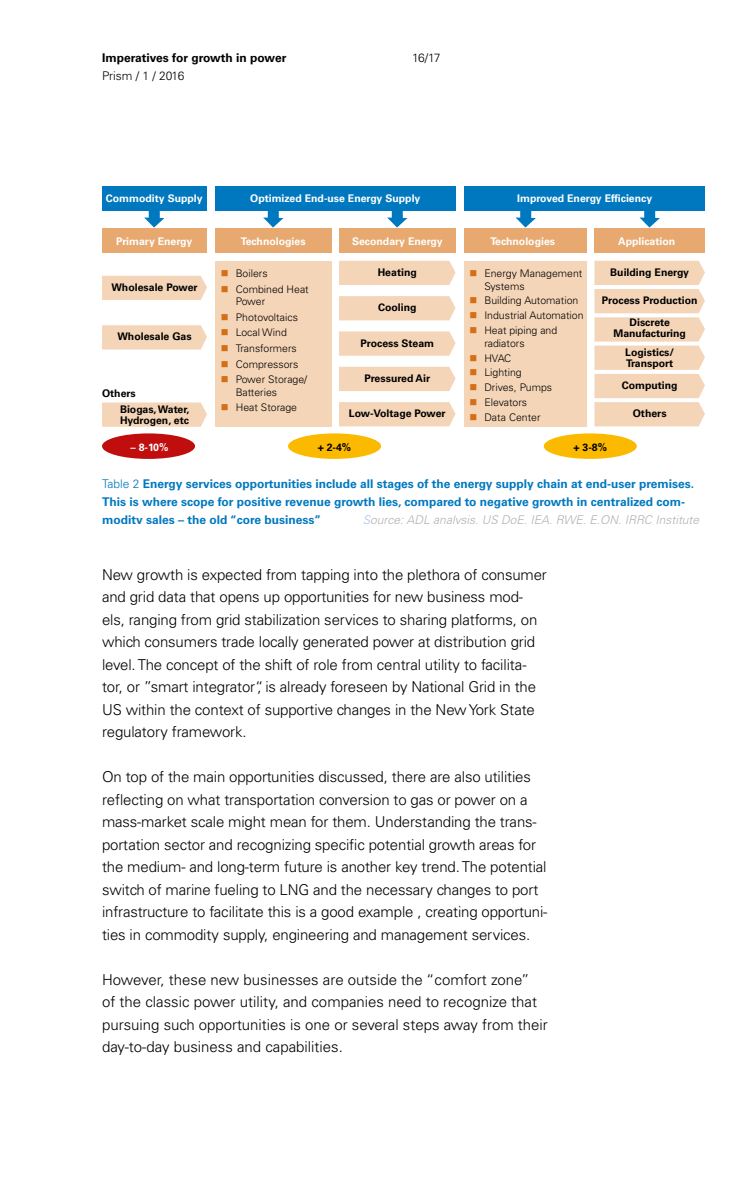
<style>
.page{position:relative;width:756px;height:1188px;background:#fff}
.page>*{position:absolute;margin:0;border:0;box-sizing:border-box;transform-origin:0 0}
.t1{font:300 15px/22.5px "Univers CE";letter-spacing:-.01em;color:#000}
.t2{font:700 12px/18px "Univers CE";color:#0078bf}
.t3{font:italic 300 12px "Univers CE";color:#b3b2b2}
.t4{font:700 12px "Univers CE";color:#000}
.t5{font:300 12px "Univers CE";color:#000}
.t6{font:300 12px "Univers CE";letter-spacing:-.02em;color:#000}
.t7{font:300 10.5px/12.6px "Univers CE";color:#000}
.t8{font:700 10.5px/15.8px "Univers CE";color:#000;text-align:center}
.t9{font:700 10.5px "Univers CE";color:#fff}
.s1{color:#d56e15}
.s2{font-weight:300}
.s3{color:#afc5e8}
</style>
<div class="page">
<div style="left:102px;top:186px;width:105px;height:24px;background:#0078bf"></div>
<div style="left:102px;top:229px;width:105px;height:24px;background:#e7a970"></div>
<div style="left:215px;top:229px;width:117px;height:24px;background:#e7a970"></div>
<div style="left:215px;top:261px;width:117px;height:165px;background:#f4d5b8"></div>
<div style="left:464px;top:261px;width:123px;height:165px;background:#f4d5b8"></div>
<div style="left:464px;top:229px;width:123px;height:24px;background:#e7a970"></div>
<div style="left:594px;top:229px;width:111px;height:24px;background:#e7a970"></div>
<div style="left:339px;top:229px;width:117px;height:24px;background:#e7a970"></div>
<div style="left:215px;top:186px;width:241px;height:24px;background:#0078bf"></div>
<div style="left:464px;top:186px;width:241px;height:24px;background:#0078bf"></div>
<div style="left:102px;top:433px;width:93px;height:26px;background:#c00d0e;border-radius:50%"></div>
<div style="left:288px;top:433px;width:93px;height:26px;background:#fbba00;border-radius:50%"></div>
<div style="left:544px;top:433px;width:93px;height:26px;background:#fbba00;border-radius:50%"></div>
<div style="left:339px;top:261px;width:117px;height:24px;background:#f4d5b8"></div>
<div style="left:102px;top:276px;width:105px;height:24px;background:#f4d5b8"></div>
<svg style="left:102px;top:325px;width:105px;height:25px;background:#f4d7bc"></svg>
<svg style="left:102px;top:403px;width:105px;height:24px;background:#f4d6ba"></svg>
<div style="left:339px;top:296px;width:117px;height:24px;background:#f4d5b8"></div>
<svg style="left:339px;top:331px;width:117px;height:25px;background:#f4d7bc"></svg>
<div style="left:339px;top:367px;width:117px;height:24px;background:#f4d5b8"></div>
<svg style="left:339px;top:402px;width:117px;height:24px;background:#f4d6ba"></svg>
<svg style="left:594px;top:261px;width:111px;height:165px;background:#f5dbc2"></svg>
<svg style="left:144px;top:210px;width:20px;height:18px"></svg>
<svg style="left:263px;top:210px;width:20px;height:18px"></svg>
<svg style="left:387px;top:210px;width:20px;height:18px"></svg>
<svg style="left:516px;top:210px;width:20px;height:18px"></svg>
<svg style="left:640px;top:210px;width:20px;height:18px"></svg>
<p class="t4" style="left:102px;top:51px;width:186px">Imperatives for growth in power</p>
<p class="t5" style="left:102px;top:69px;width:84px">Prism / 1 / 2016</p>
<p class="t6" style="left:412px;top:51px;width:30px">16/17</p>
<p class="t9" style="left:250px;top:192px;width:172px">Optimized End-use Energy Supply</p>
<p class="t9" style="left:517px;top:192px;width:137px">Improved Energy Efficiency</p>
<p class="t9" style="left:106px;top:192px;width:98px">Commodity Supply</p>
<p class="t9" style="left:116px;top:235px;width:78px">Primary Energy</p>
<p class="t9" style="left:241px;top:235px;width:66px">Technologies</p>
<p class="t9" style="left:352px;top:235px;width:92px">Secondary Energy</p>
<p class="t8" style="left:378px;top:265px;width:41px">Heating</p>
<p class="t9" style="left:490px;top:235px;width:66px">Technologies</p>
<p class="t9" style="left:618px;top:235px;width:59px">Application</p>
<p class="t8" style="left:610px;top:265px;width:80px">Building Energy</p>
<p class="t8" style="left:602px;top:290px;width:97px;line-height:22.4px">Process Production<br>Discrete</p>
<p class="t8" style="left:613px;top:324px;width:74px;line-height:19.4px">Manufacturing<br>Logistics/</p>
<p class="t8" style="left:626px;top:355px;width:49px">Transport</p>
<p class="t7" style="left:221px;top:267px;width:48px"><span class="s1">■</span> Boilers</p>
<p class="t7" style="left:236px;top:283px;width:74px;text-indent:-15px"><span class="s1">■</span> Combined Heat<br>Power</p>
<p class="t7" style="left:221px;top:311px;width:79px"><span class="s1">■</span> Photovoltaics</p>
<p class="t7" style="left:221px;top:327px;width:68px"><span class="s1">■</span> Local Wind</p>
<p class="t7" style="left:221px;top:342px;width:78px"><span class="s1">■</span> Transformers</p>
<p class="t7" style="left:221px;top:358px;width:79px"><span class="s1">■</span> Compressors</p>
<p class="t7" style="left:236px;top:373px;width:73px;text-indent:-15px"><span class="s1">■</span> Power Storage/<br>Batteries</p>
<p class="t7" style="left:221px;top:402px;width:78px"><span class="s1">■</span> Heat Storage</p>
<p class="t7" style="left:484px;top:267px;width:100px;text-indent:-15px"><span class="s1">■</span> Energy Management<br>Systems</p>
<p class="t7" style="left:469px;top:295px;width:111px"><span class="s1">■</span> Building Automation</p>
<p class="t7" style="left:469px;top:309px;width:116px"><span class="s1">■</span> Industrial Automation</p>
<p class="t7" style="left:484px;top:324px;width:74px;text-indent:-15px"><span class="s1">■</span> Heat piping and radiators</p>
<p class="t7" style="left:469px;top:352px;width:43px"><span class="s1">■</span> HVAC</p>
<p class="t7" style="left:469px;top:367px;width:54px"><span class="s1">■</span> Lighting</p>
<p class="t7" style="left:469px;top:381px;width:84px"><span class="s1">■</span> Drives, Pumps</p>
<p class="t7" style="left:469px;top:396px;width:59px"><span class="s1">■</span> Elevators</p>
<p class="t7" style="left:469px;top:411px;width:73px"><span class="s1">■</span> Data Center</p>
<p class="t8" style="left:111px;top:280px;width:88px">Wholesale Power</p>
<p class="t8" style="left:378px;top:300px;width:40px">Cooling</p>
<p class="t8" style="left:360px;top:335px;width:75px">Process Steam</p>
<p class="t8" style="left:364px;top:371px;width:67px">Pressured Air</p>
<p class="t8" style="left:349px;top:406px;width:98px">Low-Voltage Power</p>
<p class="t8" style="left:117px;top:329px;width:76px">Wholesale Gas</p>
<p class="t8" style="left:622px;top:378px;width:57px">Computing</p>
<p class="t8" style="left:120px;top:386px;width:71px;text-align:left;text-indent:-18px">Others<br>Biogas, Water,</p>
<p class="t8" style="left:120px;top:412px;width:71px">Hydrogen, etc</p>
<p class="t8" style="left:633px;top:406px;width:35px">Others</p>
<p class="t9" style="left:131px;top:441px;width:39px">– 8-10%</p>
<p class="t8" style="left:318px;top:440px;width:35px">+ 2-4%</p>
<p class="t8" style="left:574px;top:440px;width:35px">+ 3-8%</p>
<p class="t2" style="left:102px;top:475px;width:594px"><span class="s2">Table 2</span> Energy services opportunities include all stages of the energy supply chain at end-user premises.<br>This is where scope for positive revenue growth lies, compared to negative growth in centralized com&shy;modity sales – the old “core business”</p>
<p class="t3" style="left:363px;top:512px;width:338px"><span class="s3">S</span>ource: ADL analysis, US DoE, IEA, RWE, E.ON, IRRC Institute</p>
<p class="t1" style="left:102px;top:564px;width:446px">New growth is expected from tapping into the plethora of consumer and grid data that opens up opportunities for new business mod&shy;els, ranging from grid stabilization services to sharing platforms, on which consumers trade locally generated power at distribution grid level. The concept of the shift of role from central utility to facilita&shy;tor, or ”smart integrator“, is already foreseen by National Grid in the US within the context of supportive changes in the New York State regulatory framework.</p>
<p class="t1" style="left:102px;top:766px;width:447px">On top of the main opportunities discussed, there are also utilities reflecting on what transportation conversion to gas or power on a mass-market scale might mean for them. Understanding the trans&shy;portation sector and recognizing specific potential growth areas for the medium- and long-term future is another key trend. The potential switch of marine fueling to LNG and the necessary changes to port infrastructure to facilitate this is a good example , creating opportuni&shy;ties in commodity supply, engineering and management services.</p>
<p class="t1" style="left:102px;top:969px;width:447px">However, these new businesses are outside the “comfort zone”<br>of the classic power utility, and companies need to recognize that pursuing such opportunities is one or several steps away from their day-to-day business and capabilities.</p>
</div>
